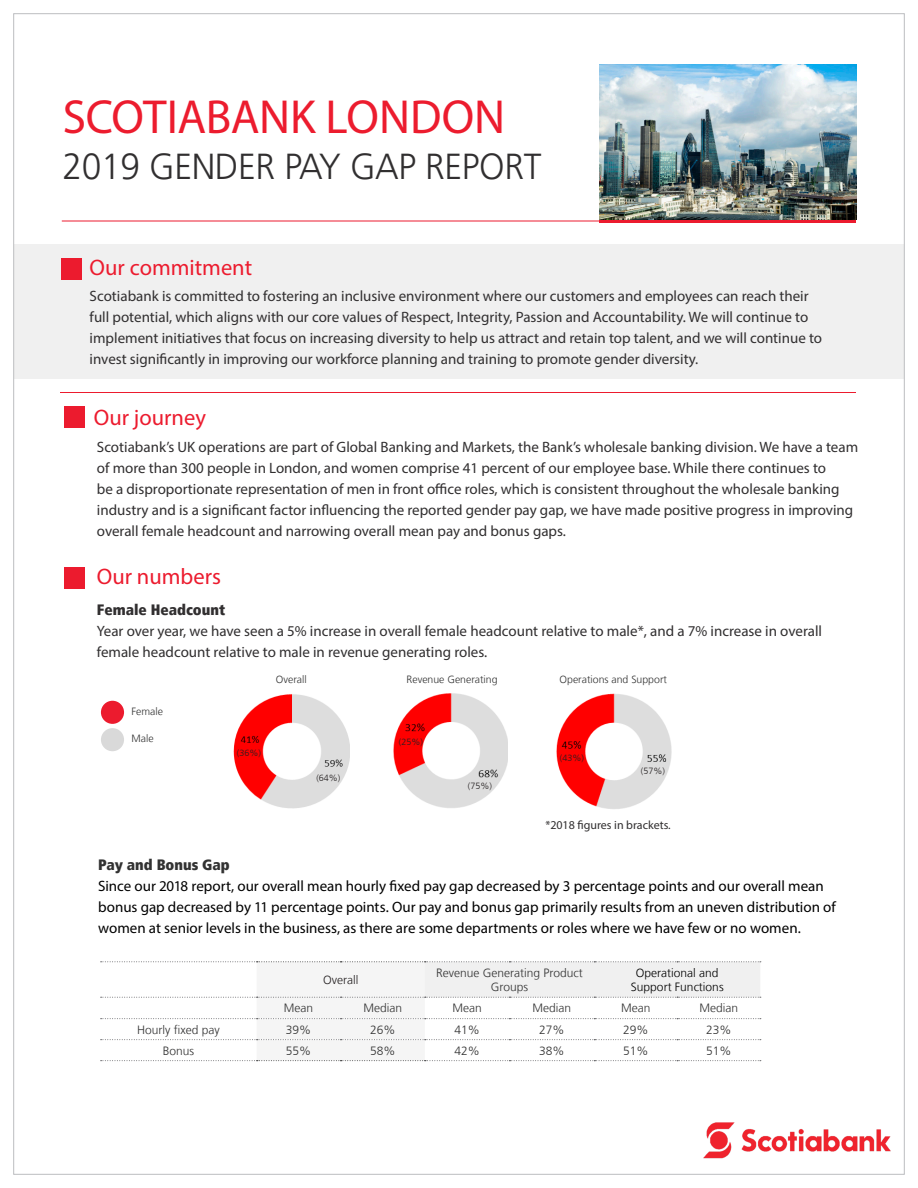
<style>
.page{position:relative;width:918px;height:1188px;background:#fff}
.page>*{position:absolute;margin:0;border:0;box-sizing:border-box;transform-origin:0 0}
.Salutation{font:48px "Myriad Pro";letter-spacing:-.005em;color:#ec1c2e}
.Salutation-2{font:300 36px "Frutiger LT Pro";letter-spacing:-.01em;color:#312f30}
.Salutation-3{font:22.5px "Myriad Pro";color:#ec1b2e}
.Salutation-4{font:15px/21px "Myriad Pro";color:#312f30}
.t1{font:15px/21px "Myriad Pro";color:#000}
.Salutation-5{font:900 condensed 15px "Frutiger LT";color:#312f30}
.t2{font:300 12px/14.4px "Frutiger LT";color:#323232;text-align:center}
.t3{font:300 12px "Frutiger LT";color:#000}
.Salutation-6{font:12px "Myriad Pro";color:#312f30}
.t4{font:300 12px "Frutiger LT";color:#231f20}
.t5{font:300 10.5px "Frutiger LT";color:#323232}
.t6{font:300 9px "Frutiger LT";color:#231f20}
.s1{font-family:"Frutiger LT";font-weight:900;font-stretch:condensed;color:#323232}
</style>
<div class="page">
<hr style="left:62px;top:221px;width:592px;height:1px;background:#ec1b2e">
<svg style="left:599px;top:219px;width:257px;height:4px"></svg>
<div style="left:15px;top:245px;width:889px;height:134px;background:#f0f0f0"></div>
<div style="left:61px;top:258px;width:21px;height:22px;background:#ec1b2e"></div>
<hr style="left:60px;top:392px;width:796px;height:1px;background:#ec1b2e">
<div style="left:65px;top:406px;width:20px;height:22px;background:#ec1b2e"></div>
<div style="left:65px;top:567px;width:20px;height:21px;background:#ec1b2e"></div>
<img style="left:703px;top:1122px;width:188px;height:37px">
<img style="left:599px;top:65px;width:257px;height:154px">
<svg style="left:101px;top:961px;width:660px;height:100px"></svg>
<div style="left:101px;top:701px;width:23px;height:23px;background:#ec1b2e;border-radius:50%"></div>
<div style="left:101px;top:728px;width:23px;height:23px;background:#d9d9d9;border-radius:50%"></div>
<img style="left:233px;top:694px;width:117px;height:115px">
<img style="left:394px;top:693px;width:114px;height:115px">
<img style="left:556px;top:693px;width:116px;height:116px">
<p class="Salutation" style="left:63px;top:88px;width:444px">SCOTIABANK LONDON</p>
<p class="Salutation-2" style="left:62px;top:146px;width:481px">2019 GENDER PAY GAP REPORT</p>
<p class="Salutation-3" style="left:90px;top:254px;width:164px">Our commitment</p>
<p class="Salutation-4" style="left:90px;top:285px;width:734px">Scotiabank is committed to fostering an inclusive environment where our customers and employees can reach their full potential, which aligns with our core values of Respect, Integrity, Passion and Accountability. We will continue to implement initiatives that focus on increasing diversity to help us attract and retain top talent, and we will continue to invest significantly in improving our workforce planning and training to promote gender diversity.</p>
<p class="Salutation-3" style="left:94px;top:404px;width:114px">Our journey</p>
<p class="Salutation-4" style="left:97px;top:436px;width:763px">Scotiabank’s UK operations are part of Global Banking and Markets, the Bank’s wholesale banking division. We have a team of more than 300 people in London, and women comprise 41 percent of our employee base. While there continues to<br>be a disproportionate representation of men in front office roles, which is consistent throughout the wholesale banking industry and is a significant factor influencing the reported gender pay gap, we have made positive progress in improving overall female headcount and narrowing overall mean pay and bonus gaps.</p>
<p class="Salutation-3" style="left:97px;top:562px;width:126px">Our numbers</p>
<p class="Salutation-5" style="left:97px;top:600px;width:130px">Female Headcount</p>
<p class="Salutation-4" style="left:97px;top:620px;width:727px">Year over year, we have seen a 5% increase in overall female headcount relative to male*, and a 7% increase in overall female headcount relative to male in revenue generating roles.</p>
<p class="t5" style="left:132px;top:705px;width:33px">Female</p>
<p class="t5" style="left:132px;top:733px;width:24px">Male</p>
<p class="t5" style="left:276px;top:673px;width:32px">Overall</p>
<p class="t5" style="left:407px;top:673px;width:93px">Revenue Generating</p>
<p class="t5" style="left:560px;top:673px;width:109px">Operations and Support</p>
<p class="t6" style="left:237px;top:748px;width:26px">(36%)</p>
<p class="t6" style="left:316px;top:773px;width:26px">(64%)</p>
<p class="t6" style="left:399px;top:737px;width:26px">(25%)</p>
<p class="t6" style="left:468px;top:781px;width:26px">(75%)</p>
<p class="t6" style="left:560px;top:753px;width:26px">(43%)</p>
<p class="t6" style="left:641px;top:766px;width:26px">(57%)</p>
<p class="Salutation-6" style="left:545px;top:818px;width:127px">*2018 figures in brackets.</p>
<p class="t1" style="left:98px;top:855px;width:739px"><span class="s1">Pay and Bonus Gap<br></span>Since our 2018 report, our overall mean hourly fixed pay gap decreased by 3 percentage points and our overall mean bonus gap decreased by 11 percentage points. Our pay and bonus gap primarily results from an uneven distribution of women at senior levels in the business, as there are some departments or roles where we have few or no women.</p>
<p class="t4" style="left:323px;top:973px;width:37px">Overall</p>
<p class="t2" style="left:436px;top:966px;width:148px">Revenue Generating Product<br>Groups</p>
<p class="t3" style="left:636px;top:966px;width:84px">Operational and</p>
<p class="t3" style="left:631px;top:980px;width:94px">Support Functions</p>
<p class="t2" style="left:284px;top:1001px;width:31px">Mean</p>
<p class="t2" style="left:363px;top:1001px;width:40px">Median</p>
<p class="t2" style="left:452px;top:1001px;width:31px">Mean</p>
<p class="t2" style="left:533px;top:1001px;width:40px">Median</p>
<p class="t2" style="left:621px;top:1001px;width:31px">Mean</p>
<p class="t2" style="left:699px;top:1001px;width:40px">Median</p>
<p class="t2" style="left:137px;top:1023px;width:84px">Hourly fixed pay</p>
<p class="t2" style="left:286px;top:1023px;width:27px">39%</p>
<p class="t2" style="left:370px;top:1023px;width:27px">26%</p>
<p class="t2" style="left:454px;top:1023px;width:27px">41%</p>
<p class="t2" style="left:539px;top:1023px;width:27px">27%</p>
<p class="t2" style="left:623px;top:1023px;width:27px">29%</p>
<p class="t2" style="left:706px;top:1023px;width:27px">23%</p>
<p class="t2" style="left:163px;top:1044px;width:33px">Bonus</p>
<p class="t2" style="left:286px;top:1044px;width:27px">55%</p>
<p class="t2" style="left:370px;top:1044px;width:27px">58%</p>
<p class="t2" style="left:454px;top:1044px;width:27px">42%</p>
<p class="t2" style="left:539px;top:1044px;width:27px">38%</p>
<p class="t2" style="left:623px;top:1044px;width:27px">51%</p>
<p class="t2" style="left:706px;top:1044px;width:27px">51%</p>
</div>
